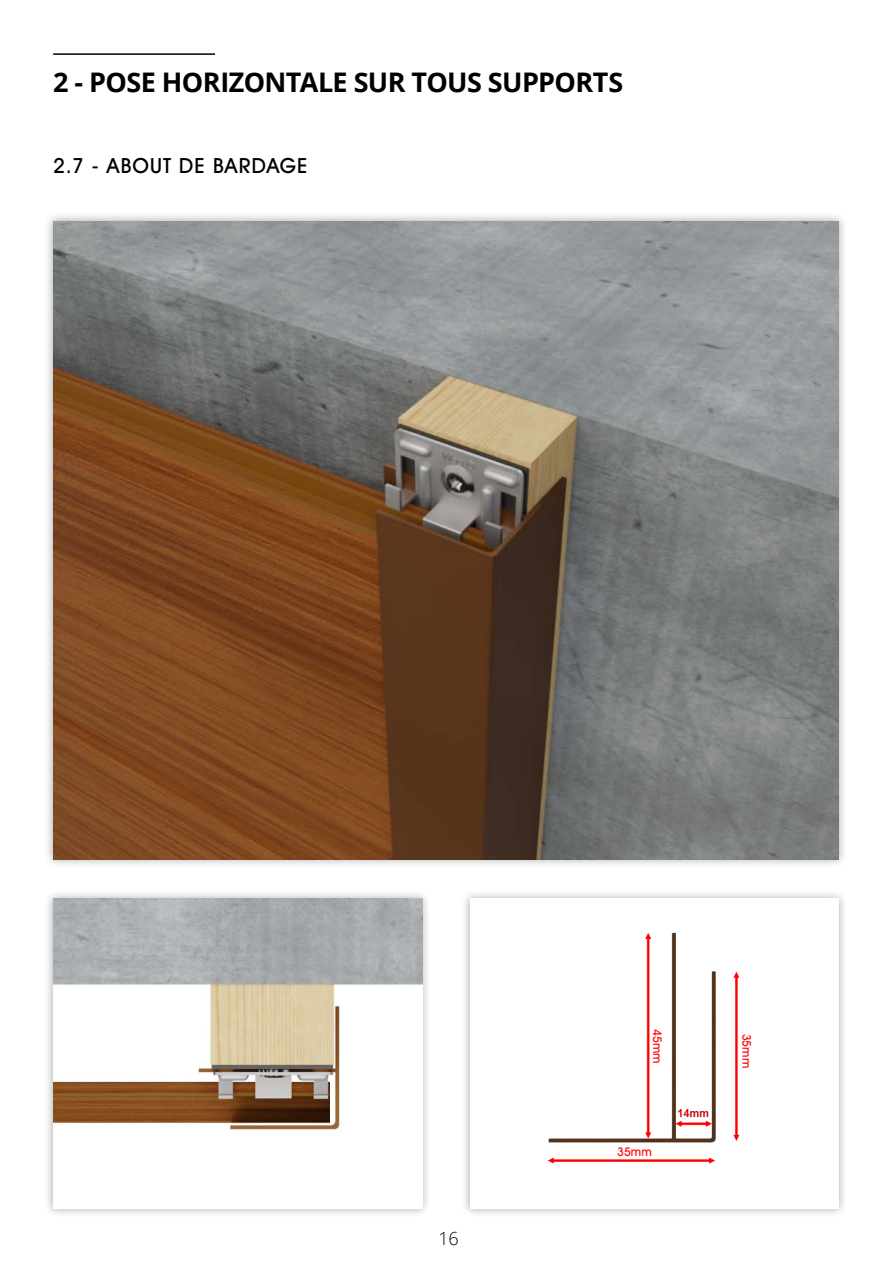
<style>
.page{position:relative;width:893px;height:1263px;background:#fff}
.page>*{position:absolute;margin:0;border:0;box-sizing:border-box;transform-origin:0 0}
.H1_Main1{font:700 27px "Open Sans";letter-spacing:-.025em;color:#000}
.Style_de_paragraphe{font:500 21px "Avant Garde IT Cby BT";letter-spacing:.05em;color:#000}
.t1{font:300 18px "Open Sans";color:#000}
.Style_de_paragraphe-2{font:500 12px "Avant Garde IT Cby BT";letter-spacing:.005em;color:#f00}
</style>
<div class="page">
<hr style="left:53px;top:53px;width:162px;height:2px;background:#000">
<div style="left:44px;top:212px;width:804px;height:656px;background:#000;opacity:.33"></div>
<img style="left:53px;top:221px;width:786px;height:638px">
<div style="left:44px;top:890px;width:387px;height:328px;background:#000;opacity:.33"></div>
<img style="left:53px;top:899px;width:369px;height:310px">
<div style="left:461px;top:890px;width:387px;height:328px;background:#000;opacity:.33"></div>
<img style="left:470px;top:899px;width:369px;height:310px">
<hr style="left:330px;top:1078px;width:4px;height:45px;background:#fff">
<div style="left:740px;top:1017px;width:11px;height:68px;background:#fff"></div>
<div style="left:651px;top:1012px;width:11px;height:68px;background:#fff"></div>
<div style="left:601px;top:1147px;width:67px;height:10px;background:#fff"></div>
<p class="H1_Main1" style="left:53px;top:63px;width:572px">2 - POSE HORIZONTALE SUR TOUS SUPPORTS</p>
<p class="Style_de_paragraphe" style="left:53px;top:153px;width:256px">2.7 - ABOUT DE BARDAGE</p>
<p class="t1" style="left:439px;top:1226px;width:22px">16</p>
<p class="Style_de_paragraphe-2" style="left:665px;top:1029px;width:36px;rotate:90deg">45mm</p>
<p class="Style_de_paragraphe-2" style="left:754px;top:1034px;width:36px;rotate:90deg">35mm</p>
<p class="Style_de_paragraphe-2" style="left:617px;top:1144px;width:36px">35mm</p>
</div>
